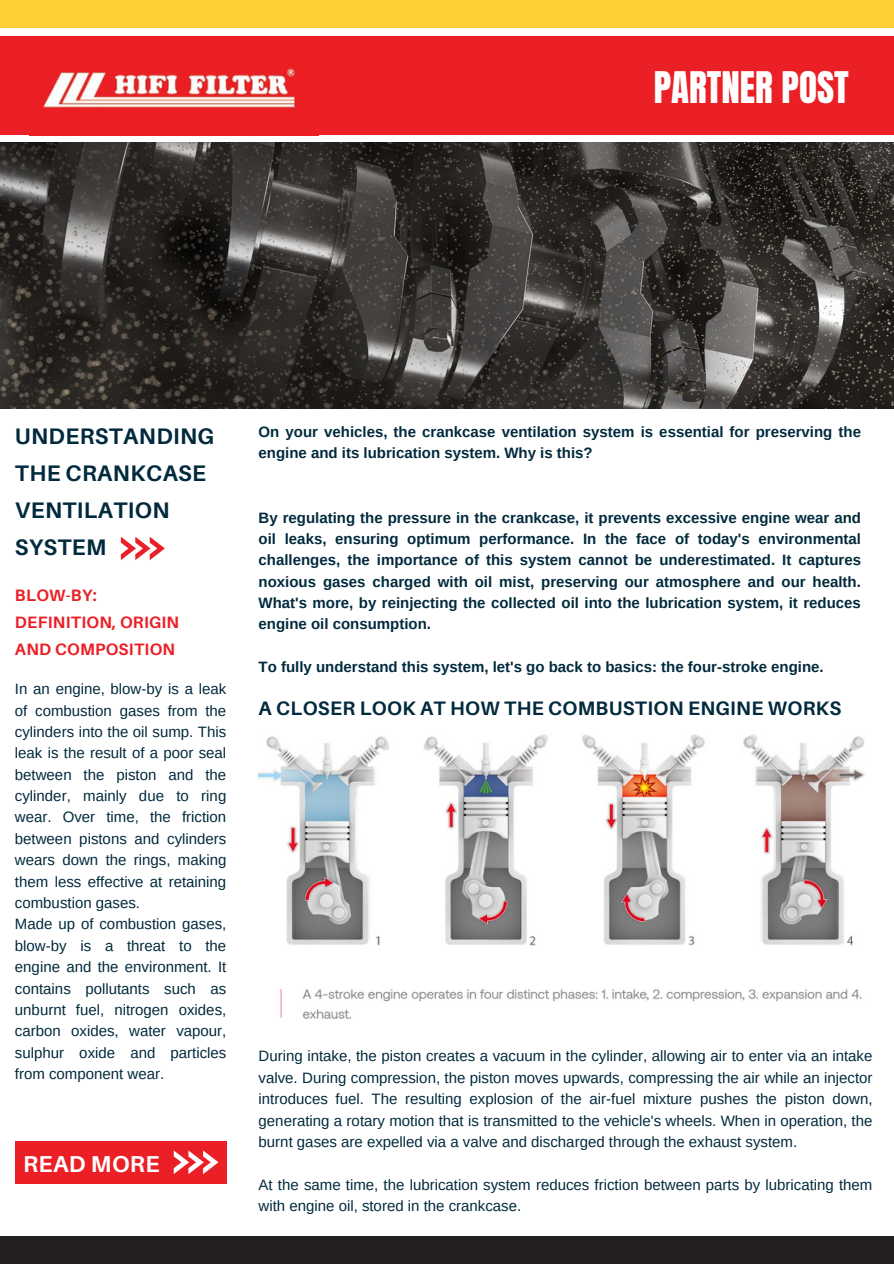
<style>
.page{position:relative;width:894px;height:1264px;background:#fff}
.page>*{position:absolute;margin:0;border:0;box-sizing:border-box;transform-origin:0 0}
.t1{font:37.05px "Anton";color:#fff}
.t2{font:700 22.95px "Aileron";letter-spacing:.015em;color:#fff}
.t3{font:700 22.5px/37.2px "Aileron";letter-spacing:.015em;color:#022a3d}
.t4{font:700 19.5px "Aileron";letter-spacing:.015em;color:#022a3d}
.t5{font:700 16.5px/27px "Aileron";letter-spacing:.015em;color:#eb1f26}
.t6{font:15px/21.3px "Arimo";color:#022a3d;text-align:justify}
.t7{font:700 15px/21.3px "Arimo";color:#022a3d}
</style>
<div class="page">
<div style="left:0;top:1235px;width:893px;height:28px;background:#231f20"></div>
<div style="left:0;top:0;width:893px;height:28px;background:#ffce34"></div>
<div style="left:0;top:36px;width:893px;height:99px;background:#eb1f26"></div>
<img style="left:43px;top:67px;width:253px;height:42px">
<img style="left:0;top:143px;width:893px;height:265px">
<svg style="left:121px;top:536px;width:43px;height:24px"></svg>
<img style="left:258px;top:734px;width:607px;height:285px">
<div style="left:15px;top:1141px;width:211px;height:42px;background:#eb1f26"></div>
<svg style="left:174px;top:1150px;width:44px;height:24px"></svg>
<p class="t1" style="left:653px;top:60px;width:196px">PARTNER POST</p>
<p class="t3" style="left:15px;top:417px;width:201px">UNDERSTANDING<br>THE CRANKCASE<br>VENTILATION<br>SYSTEM</p>
<h5 class="t5" style="left:15px;top:581px;width:166px">BLOW-BY:<br>DEFINITION, ORIGIN<br>AND COMPOSITION</h5>
<h5 class="t6" style="left:15px;top:678px;width:213px">In an engine, blow-by is a leak of combustion gases from the cylinders into the oil sump. This leak is the result of a poor seal between the piston and the cylinder, mainly due to ring wear. Over time, the friction between pistons and cylinders wears down the rings, making them less effective at retaining combustion gases.</h5>
<h5 class="t6" style="left:15px;top:913px;width:213px">Made up of combustion gases, blow-by is a threat to the engine and the environment. It contains pollutants such as unburnt fuel, nitrogen oxides, carbon oxides, water vapour, sulphur oxide and particles from component wear.</h5>
<h2 class="t2" style="left:23px;top:1149px;width:138px">READ MORE</h2>
<h2 class="t7" style="left:258px;top:421px;width:603px">On your vehicles, the crankcase ventilation system is essential for preserving the engine and its lubrication system. Why is this?</h2>
<p class="t7" style="left:258px;top:506px;width:603px;text-align:justify">By regulating the pressure in the crankcase, it prevents excessive engine wear and oil leaks, ensuring optimum performance. In the face of today's environmental challenges, the importance of this system cannot be underestimated. It captures noxious gases charged with oil mist, preserving our atmosphere and our health.<br>What's more, by reinjecting the collected oil into the lubrication system, it reduces engine oil consumption.</p>
<h4 class="t7" style="left:258px;top:656px;width:566px">To fully understand this system, let's go back to basics: the four-stroke engine.</h4>
<p class="t4" style="left:258px;top:696px;width:584px">A CLOSER LOOK AT HOW THE COMBUSTION ENGINE WORKS</p>
<h3 class="t6" style="left:258px;top:1045px;width:615px">During intake, the piston creates a vacuum in the cylinder, allowing air to enter via an intake valve. During compression, the piston moves upwards, compressing the air while an injector introduces fuel. The resulting explosion of the air-fuel mixture pushes the piston down, generating a rotary motion that is transmitted to the vehicle's wheels. When in operation, the burnt gases are expelled via a valve and discharged through the exhaust system.</h3>
<p class="t6" style="left:258px;top:1173px;width:615px">At the same time, the lubrication system reduces friction between parts by lubricating them with engine oil, stored in the crankcase.</p>
</div>
